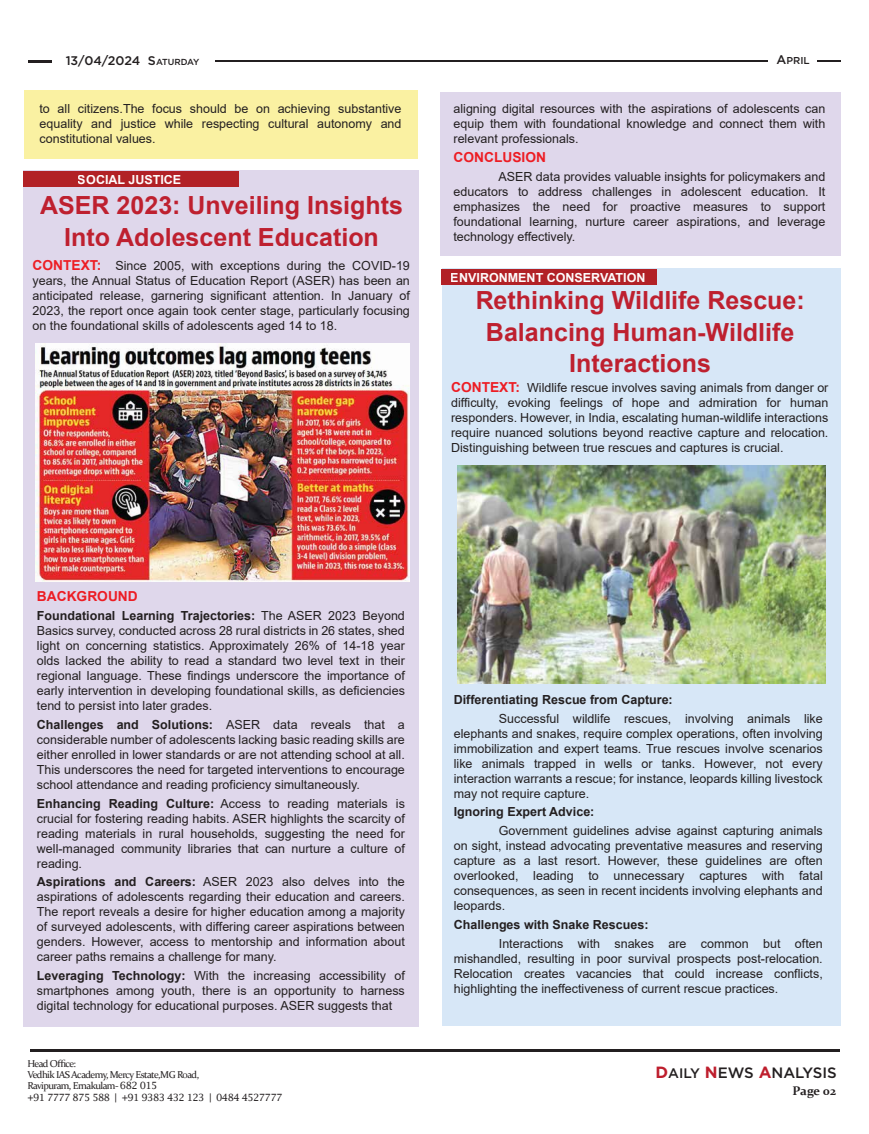
<style>
.page{position:relative;width:869px;height:1134px;background:#fff}
.page>*{position:absolute;margin:0;border:0;box-sizing:border-box;transform-origin:0 0}
.t1{font:700 25px/31.2px "Arial";color:#be1e2d;text-align:center}
.t2{font:500 15px "Gotham";color:#231f20}
.t3{font:700 13.75px "Arial";color:#ed1d24}
.t4{font:12.5px/15px "Arial";color:#231f20;text-align:justify}
.t5{font:700 12.5px "Arial";color:#231f20}
.t6{font:700 12.5px "Arial";color:#fff}
.t7{font:500 12.5px "Gotham";color:#231f20}
.t8{font:700 12.5px "Constantia";letter-spacing:-.015em;color:#231f20}
.t9{font:10px/11.2px "Constantia";letter-spacing:-.06em;color:#231f20}
.t10{font:10px "Lucida Fax";letter-spacing:-.06em;color:#231f20}
.t11{font:500 10px "Gotham";color:#231f20}
.s1{font-size:8.75px}
.s2{font-size:12.5px}
.s3{font-weight:700;font-size:13.75px;color:#ed1d24}
.s4{font-weight:700}
.s5{font-family:"Lucida Fax"}
.s6{font-weight:700;font-size:16.25px;color:#be1e2d}
.s7{font-size:13.75px}
</style>
<div class="page">
<hr style="left:30px;top:1050px;width:808px;height:2px;background:#231f20">
<hr style="left:28px;top:60px;width:23px;height:2px;background:#231f20">
<hr style="left:817px;top:60px;width:23px;height:2px;background:#231f20">
<hr style="left:215px;top:61px;width:552px;height:1px;background:#231f20">
<div style="left:23px;top:171px;width:395px;height:856px;background:#dfd7eb"></div>
<div style="left:23px;top:171px;width:215px;height:16px;background:#b21f24"></div>
<div style="left:441px;top:268px;width:399px;height:758px;background:#d7e7f7"></div>
<div style="left:441px;top:269px;width:216px;height:16px;background:#b21f24"></div>
<div style="left:439px;top:92px;width:401px;height:164px;background:#dfd7eb"></div>
<div style="left:24px;top:91px;width:394px;height:68px;background:#faf1a2"></div>
<img style="left:35px;top:343px;width:375px;height:238px">
<img style="left:457px;top:465px;width:367px;height:218px">
<p class="t7" style="left:66px;top:53px;width:135px">13/04/2024 S<span class="s1">ATURDAY</span></p>
<p class="t11" style="left:776px;top:54px;width:35px"><span class="s2">A</span>PRIL</p>
<p class="t4" style="left:39px;top:101px;width:363px">to all citizens.The focus should be on achieving substantive equality and justice while respecting cultural autonomy and constitutional values.</p>
<p class="t6" style="left:78px;top:171px;width:105px">SOCIAL JUSTICE</p>
<h1 class="t1" style="left:40px;top:190px;width:364px">ASER 2023: Unveiling Insights<br>Into Adolescent Education</h1>
<p class="t4" style="left:33px;top:258px;width:378px"><span class="s3">CONTEXT:</span> Since 2005, with exceptions during the COVID-19 years, the Annual Status of Education Report (ASER) has been an anticipated release, garnering significant attention. In January of 2023, the report once again took center stage, particularly focusing on the foundational skills of adolescents aged 14 to 18.</p>
<p class="t4" style="left:453px;top:102px;width:373px">aligning digital resources with the aspirations of adolescents can equip them with foundational knowledge and connect them with relevant professionals.</p>
<p class="t3" style="left:453px;top:148px;width:94px">CONCLUSION</p>
<p class="t4" style="left:453px;top:169px;width:373px;text-indent:45px">ASER data provides valuable insights for policymakers and educators to address challenges in adolescent education. It emphasizes the need for proactive measures to support foundational learning, nurture career aspirations, and leverage technology effectively.</p>
<p class="t6" style="left:450px;top:269px;width:196px">ENVIRONMENT CONSERVATION</p>
<h1 class="t1" style="left:475px;top:285px;width:330px">Rethinking Wildlife Rescue:<br>Balancing Human-Wildlife<br>Interactions</h1>
<p class="t4" style="left:451px;top:380px;width:378px"><span class="s3">CONTEXT:</span> Wildlife rescue involves saving animals from danger or difficulty, evoking feelings of hope and admiration for human responders. However, in India, escalating human-wildlife interactions require nuanced solutions beyond reactive capture and relocation.<br>Distinguishing between true rescues and captures is crucial.</p>
<p class="t3" style="left:37px;top:587px;width:102px">BACKGROUND</p>
<p class="t4" style="left:37px;top:608px;width:369px"><span class="s4">Foundational Learning Trajectories:</span> The ASER 2023 Beyond Basics survey, conducted across 28 rural districts in 26 states, shed light on concerning statistics. Approximately 26% of 14-18 year olds lacked the ability to read a standard two level text in their regional language. These findings underscore the importance of early intervention in developing foundational skills, as deficiencies tend to persist into later grades.</p>
<p class="t4" style="left:37px;top:717px;width:369px"><span class="s4">Challenges and Solutions:</span> ASER data reveals that a considerable number of adolescents lacking basic reading skills are either enrolled in lower standards or are not attending school at all.<br>This underscores the need for targeted interventions to encourage school attendance and reading proficiency simultaneously.</p>
<p class="t4" style="left:37px;top:796px;width:369px"><span class="s4">Enhancing Reading Culture:</span> Access to reading materials is crucial for fostering reading habits. ASER highlights the scarcity of reading materials in rural households, suggesting the need for well-managed community libraries that can nurture a culture of reading.</p>
<p class="t4" style="left:37px;top:874px;width:369px"><span class="s4">Aspirations and Careers:</span> ASER 2023 also delves into the aspirations of adolescents regarding their education and careers.<br>The report reveals a desire for higher education among a majority of surveyed adolescents, with differing career aspirations between genders. However, access to mentorship and information about career paths remains a challenge for many.</p>
<p class="t4" style="left:37px;top:968px;width:369px"><span class="s4">Leveraging Technology:</span> With the increasing accessibility of smartphones among youth, there is an opportunity to harness digital technology for educational purposes. ASER suggests that</p>
<p class="t9" style="left:27px;top:1057px;width:173px">Head Office:<br>Vedhik IAS Academy, Mercy Estate,MG Road,<br>Ravipuram, Ernakulam- <span class="s5">682 015</span></p>
<p class="t10" style="left:27px;top:1091px;width:256px">+91 7777 875 588 | +91 9383 432 123 | 0484 4527777</p>
<p class="t5" style="left:453px;top:691px;width:220px">Differentiating Rescue from Capture:</p>
<p class="t4" style="left:453px;top:711px;width:370px;text-indent:45px">Successful wildlife rescues, involving animals like elephants and snakes, require complex operations, often involving immobilization and expert teams. True rescues involve scenarios like animals trapped in wells or tanks. However, not every interaction warrants a rescue; for instance, leopards killing livestock may not require capture.</p>
<p class="t5" style="left:453px;top:803px;width:142px">Ignoring Expert Advice:</p>
<p class="t4" style="left:453px;top:823px;width:370px;text-indent:45px">Government guidelines advise against capturing animals on sight, instead advocating preventative measures and reserving capture as a last resort. However, these guidelines are often overlooked, leading to unnecessary captures with fatal consequences, as seen in recent incidents involving elephants and leopards.</p>
<p class="t5" style="left:453px;top:916px;width:196px">Challenges with Snake Rescues:</p>
<p class="t4" style="left:453px;top:936px;width:370px;text-indent:45px">Interactions with snakes are common but often mishandled, resulting in poor survival prospects post-relocation.<br>Relocation creates vacancies that could increase conflicts, highlighting the ineffectiveness of current rescue practices.</p>
<p class="t2" style="left:655px;top:1062px;width:183px"><span class="s6">D</span><span class="s7">AILY</span> <span class="s6">N</span>EWS <span class="s6">A</span>NALYSIS</p>
<p class="t8" style="left:792px;top:1082px;width:45px">Page 02</p>
</div>
